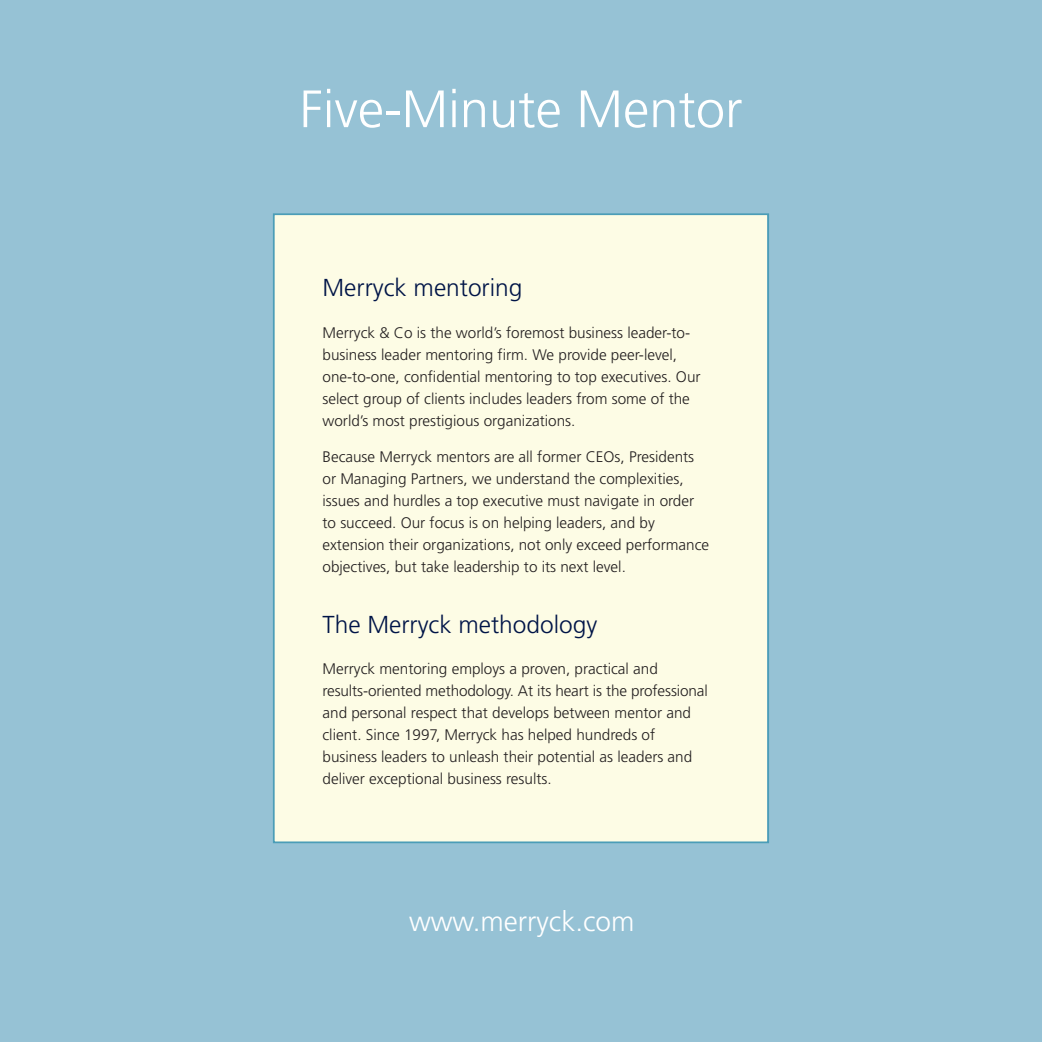
<style>
.page{position:relative;width:1042px;height:1042px;background:#96c2d5}
.page>*{position:absolute;margin:0;border:0;box-sizing:border-box;transform-origin:0 0}
.t1{font:300 52.5px "Frutiger";color:#fff}
.t2{font:300 28px "Frutiger";color:#fff}
.t3{font:300 24.5px "Frutiger";color:#001447}
.t4{font:300 15.4px/21.9px "Frutiger";color:#231f20}
</style>
<div class="page">
<div style="left:275px;top:215px;width:492px;height:626px;background:#fdfce5"></div>
<div style="left:273px;top:213px;width:496px;height:630px;border:2px solid #4b9db7"></div>
<h1 class="t1" style="left:299px;top:88px;width:444px">Five-Minute Mentor</h1>
<h3 class="t3" style="left:322px;top:278px;width:201px">Merryck mentoring</h3>
<p class="t4" style="left:322px;top:323px;width:380px">Merryck &amp; Co is the world’s foremost business leader-to&shy;business leader mentoring firm. We provide peer-level, one-to-one, confidential mentoring to top executives. Our select group of clients includes leaders from some of the world’s most prestigious organizations.</p>
<p class="t4" style="left:322px;top:447px;width:388px">Because Merryck mentors are all former CEOs, Presidents or Managing Partners, we understand the complexities, issues and hurdles a top executive must navigate in order to succeed. Our focus is on helping leaders, and by extension their organizations, not only exceed performance objectives, but take leadership to its next level.</p>
<h3 class="t3" style="left:322px;top:614px;width:276px">The Merryck methodology</h3>
<p class="t4" style="left:322px;top:659px;width:387px">Merryck mentoring employs a proven, practical and results-oriented methodology. At its heart is the professional and personal respect that develops between mentor and client. Since 1997, Merryck has helped hundreds of business leaders to unleash their potential as leaders and deliver exceptional business results.</p>
<h2 class="t2" style="left:409px;top:909px;width:227px">www.merryck.com</h2>
</div>
